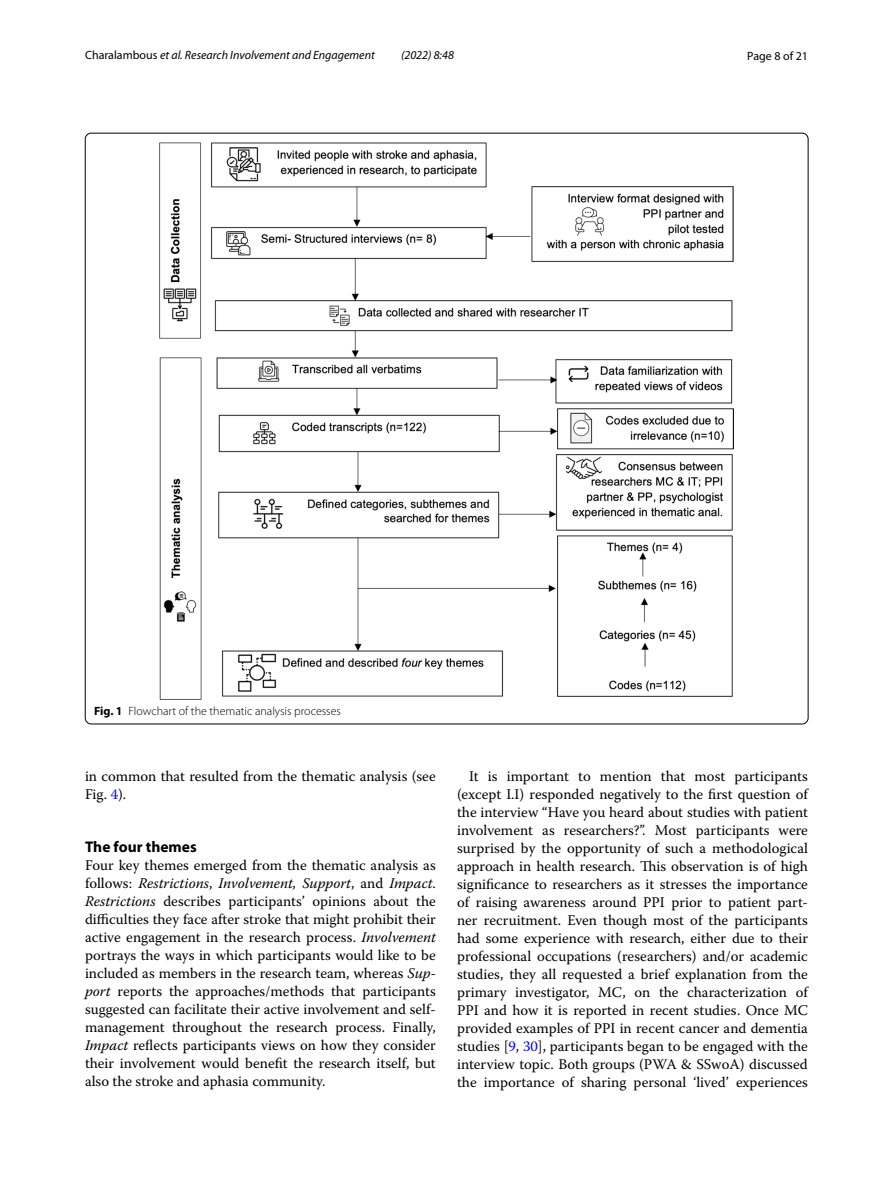
<style>
.page{position:relative;width:893px;height:1187px;background:#fff}
.page>*{position:absolute;margin:0;border:0;box-sizing:border-box;transform-origin:0 0}
.t1{font:700 15.45px "Myriad Pro";color:#000}
.t2{font:14.7px/18px "Warnock Pro";color:#000;text-align:justify}
.t3{font:italic 12px "Myriad Pro";color:#000}
.t4{font:300 12px "Myriad Pro";color:#000}
.t5{font:12px "Myriad Pro";color:#000}
.s1{font-style:normal}
.s2{font-weight:700}
.s3{color:#00f}
.s4{font-style:italic}
</style>
<div class="page">
<img style="left:160px;top:142px;width:574px;height:557px">
<p class="t3" style="left:85px;top:48px;width:291px"><span class="s1">Charalambous</span> et al. Research Involvement and Engagement</p>
<p class="t3" style="left:401px;top:48px;width:54px">(2022) 8:48</p>
<p class="t5" style="left:747px;top:48px;width:62px">Page 8 of 21</p>
<p class="t4" style="left:94px;top:704px;width:248px"><span class="s2">Fig. 1</span> Flowchart of the thematic analysis processes</p>
<p class="t2" style="left:85px;top:766px;width:352px">in common that resulted from the thematic analysis (see<br>Fig. <span class="s3">4</span>).</p>
<p class="t1" style="left:85px;top:836px;width:113px">The four themes</p>
<p class="t2" style="left:85px;top:856px;width:352px">Four key themes emerged from the thematic analysis as follows: <span class="s4">Restrictions</span>, <span class="s4">Involvement, Support</span>, and <span class="s4">Impact</span>.<br><span class="s4">Restrictions</span> describes participants’ opinions about the difficulties they face after stroke that might prohibit their active engagement in the research process. <span class="s4">Involvement </span>portrays the ways in which participants would like to be included as members in the research team, whereas <span class="s4">Sup&shy;port</span> reports the approaches/methods that participants suggested can facilitate their active involvement and self&shy;management throughout the research process. Finally, <span class="s4">Impact</span> reflects participants views on how they consider their involvement would benefit the research itself, but also the stroke and aphasia community.</p>
<p class="t2" style="left:457px;top:766px;width:352px;text-indent:12px">It is important to mention that most participants (except I.I) responded negatively to the first question of the interview “Have you heard about studies with patient involvement as researchers?”. Most participants were surprised by the opportunity of such a methodological approach in health research. This observation is of high significance to researchers as it stresses the importance of raising awareness around PPI prior to patient part&shy;ner recruitment. Even though most of the participants had some experience with research, either due to their professional occupations (researchers) and/or academic studies, they all requested a brief explanation from the primary investigator, MC, on the characterization of PPI and how it is reported in recent studies. Once MC provided examples of PPI in recent cancer and dementia studies [<span class="s3">9</span>, <span class="s3">30</span>], participants began to be engaged with the interview topic. Both groups (PWA &amp; SSwoA) discussed the importance of sharing personal ‘lived’ experiences</p>
</div>
